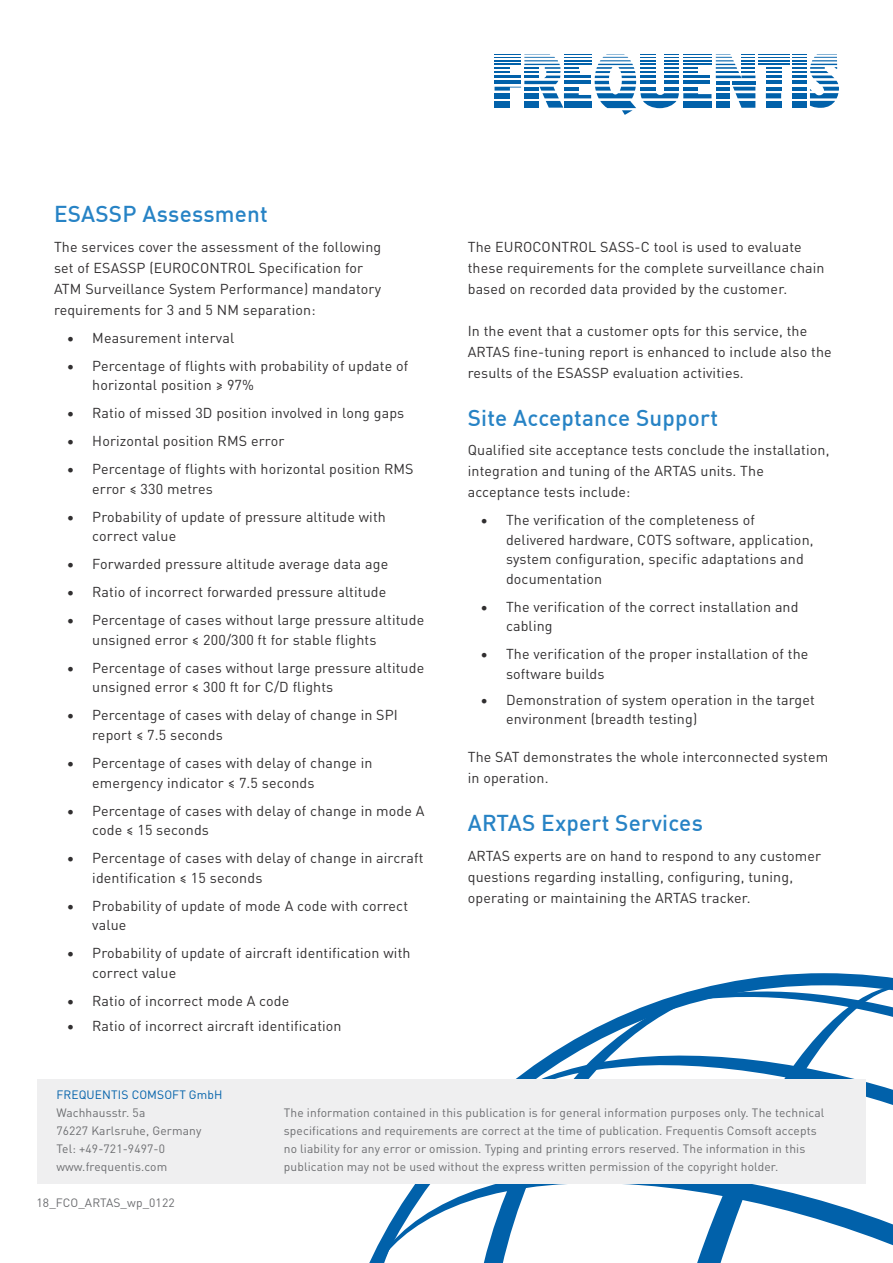
<style>
.page{position:relative;width:893px;height:1263px;background:#fff}
.page>*{position:absolute;margin:0;border:0;box-sizing:border-box;transform-origin:0 0}
.Subhead{font:500 22.5px "DINOT";letter-spacing:.01em;color:#2783c5}
.Body_Text_Black{font:14.25px/19.5px "DINOT";letter-spacing:.01em;color:#312f30}
.LegalText{font:12px/18px "DINOT";letter-spacing:.01em;color:#6c6d70}
.LegalText-2{font:12px "DINOT";letter-spacing:.01em;color:#0161aa}
</style>
<div class="page">
<div style="left:766px;top:101px;width:15px;height:7px;background:#0161aa"></div>
<hr style="left:766px;top:87px;width:15px;height:4px;background:#0161aa">
<hr style="left:766px;top:81px;width:15px;height:3px;background:#0161aa">
<svg style="left:766px;top:67px;width:15px;height:11px"></svg>
<div style="left:766px;top:93px;width:15px;height:5px;background:#0161aa"></div>
<svg style="left:792px;top:54px;width:47px;height:54px"></svg>
<hr style="left:758px;top:54px;width:32px;height:1px;background:#0161aa">
<hr style="left:758px;top:64px;width:32px;height:1px;background:#0161aa">
<hr style="left:758px;top:60px;width:32px;height:1px;background:#0161aa">
<hr style="left:758px;top:57px;width:32px;height:1px;background:#0161aa">
<svg style="left:495px;top:54px;width:260px;height:61px"></svg>
<svg style="left:369px;top:973px;width:524px;height:290px"></svg>
<div style="left:38px;top:1079px;width:828px;height:105px;background:#efeff0"></div>
<p class="Subhead" style="left:54px;top:197px;width:215px">ESASSP Assessment</p>
<p class="Body_Text_Black" style="left:54px;top:235px;width:329px;line-height:21px">The services cover the assessment of the following set of ESASSP (EUROCONTROL Specification for ATM Surveillance System Performance) mandatory requirements for 3 and 5 NM separation:</p>
<p class="Body_Text_Black" style="left:67px;top:327px;width:169px">• Measurement interval</p>
<p class="Body_Text_Black" style="left:92px;top:355px;width:317px;text-indent:-26px">• Percentage of flights with probability of update of horizontal position ≥ 97%</p>
<p class="Body_Text_Black" style="left:67px;top:403px;width:339px">• Ratio of missed 3D position involved in long gaps</p>
<p class="Body_Text_Black" style="left:67px;top:431px;width:219px">• Horizontal position RMS error</p>
<p class="Body_Text_Black" style="left:92px;top:459px;width:323px;text-indent:-26px">• Percentage of flights with horizontal position RMS error ≤ 330 metres</p>
<p class="Body_Text_Black" style="left:92px;top:506px;width:295px;text-indent:-26px">• Probability of update of pressure altitude with correct value</p>
<p class="Body_Text_Black" style="left:67px;top:554px;width:323px">• Forwarded pressure altitude average data age</p>
<p class="Body_Text_Black" style="left:67px;top:582px;width:321px">• Ratio of incorrect forwarded pressure altitude</p>
<p class="Body_Text_Black" style="left:92px;top:610px;width:333px;text-indent:-26px">• Percentage of cases without large pressure altitude unsigned error ≤ 200/300 ft for stable flights</p>
<p class="Body_Text_Black" style="left:92px;top:657px;width:333px;text-indent:-26px">• Percentage of cases without large pressure altitude unsigned error ≤ 300 ft for C/D flights</p>
<p class="Body_Text_Black" style="left:92px;top:705px;width:307px;text-indent:-26px">• Percentage of cases with delay of change in SPI report ≤ 7.5 seconds</p>
<p class="Body_Text_Black" style="left:92px;top:752px;width:282px;text-indent:-26px">• Percentage of cases with delay of change in emergency indicator ≤ 7.5 seconds</p>
<p class="Body_Text_Black" style="left:92px;top:800px;width:334px;text-indent:-26px">• Percentage of cases with delay of change in mode A code ≤ 15 seconds</p>
<p class="Body_Text_Black" style="left:92px;top:847px;width:333px;text-indent:-26px">• Percentage of cases with delay of change in aircraft identification ≤ 15 seconds</p>
<p class="Body_Text_Black" style="left:92px;top:895px;width:317px;text-indent:-26px">• Probability of update of mode A code with correct value</p>
<p class="Body_Text_Black" style="left:92px;top:942px;width:320px;text-indent:-26px">• Probability of update of aircraft identification with correct value</p>
<p class="Body_Text_Black" style="left:67px;top:990px;width:224px">• Ratio of incorrect mode A code</p>
<p class="Body_Text_Black" style="left:67px;top:1015px;width:276px">• Ratio of incorrect aircraft identification</p>
<p class="Body_Text_Black" style="left:468px;top:235px;width:358px;line-height:21px">The EUROCONTROL SASS-C tool is used to evaluate these requirements for the complete surveillance chain based on recorded data provided by the customer.</p>
<p class="Body_Text_Black" style="left:468px;top:319px;width:365px;line-height:21px">In the event that a customer opts for this service, the<br>ARTAS fine-tuning report is enhanced to include also the results of the ESASSP evaluation activities.</p>
<p class="Subhead" style="left:468px;top:400px;width:252px">Site Acceptance Support</p>
<p class="Body_Text_Black" style="left:468px;top:439px;width:363px;line-height:21px">Qualified site acceptance tests conclude the installation, integration and tuning of the ARTAS units. The acceptance tests include:</p>
<p class="Body_Text_Black" style="left:506px;top:510px;width:309px;text-indent:-26px">• The verification of the completeness of delivered hardware, COTS software, application, system configuration, specific adaptations and documentation</p>
<p class="Body_Text_Black" style="left:506px;top:596px;width:294px;text-indent:-26px">• The verification of the correct installation and cabling</p>
<p class="Body_Text_Black" style="left:506px;top:644px;width:304px;text-indent:-26px">• The verification of the proper installation of the software builds</p>
<p class="Body_Text_Black" style="left:506px;top:689px;width:310px;text-indent:-26px">• Demonstration of system operation in the target environment (breadth testing)</p>
<p class="Body_Text_Black" style="left:468px;top:746px;width:362px;line-height:21px">The SAT demonstrates the whole interconnected system in operation.</p>
<p class="Subhead" style="left:468px;top:806px;width:237px">ARTAS Expert Services</p>
<p class="Body_Text_Black" style="left:468px;top:844px;width:355px;line-height:21px">ARTAS experts are on hand to respond to any customer questions regarding installing, configuring, tuning, operating or maintaining the ARTAS tracker.</p>
<p class="LegalText-2" style="left:56px;top:1085px;width:168px">FREQUENTIS COMSOFT GmbH</p>
<p class="LegalText" style="left:56px;top:1103px;width:90px">Wachhausstr. 5a</p>
<p class="LegalText" style="left:56px;top:1121px;width:147px">76227 Karlsruhe, Germany</p>
<p class="LegalText" style="left:56px;top:1139px;width:110px">Tel: +49-721-9497-0</p>
<p class="LegalText" style="left:56px;top:1157px;width:112px">www.frequentis.com</p>
<p class="LegalText" style="left:37px;top:1193px;width:140px">18_FCO_ARTAS_wp_0122</p>
<p class="LegalText" style="left:284px;top:1102px;width:542px">The information contained in this publication is for general information purposes only. The technical specifications and requirements are correct at the time of publication. Frequentis Comsoft accepts no liability for any error or omission. Typing and printing errors reserved. The information in this publication may not be used without the express written permission of the copyright holder.</p>
</div>
